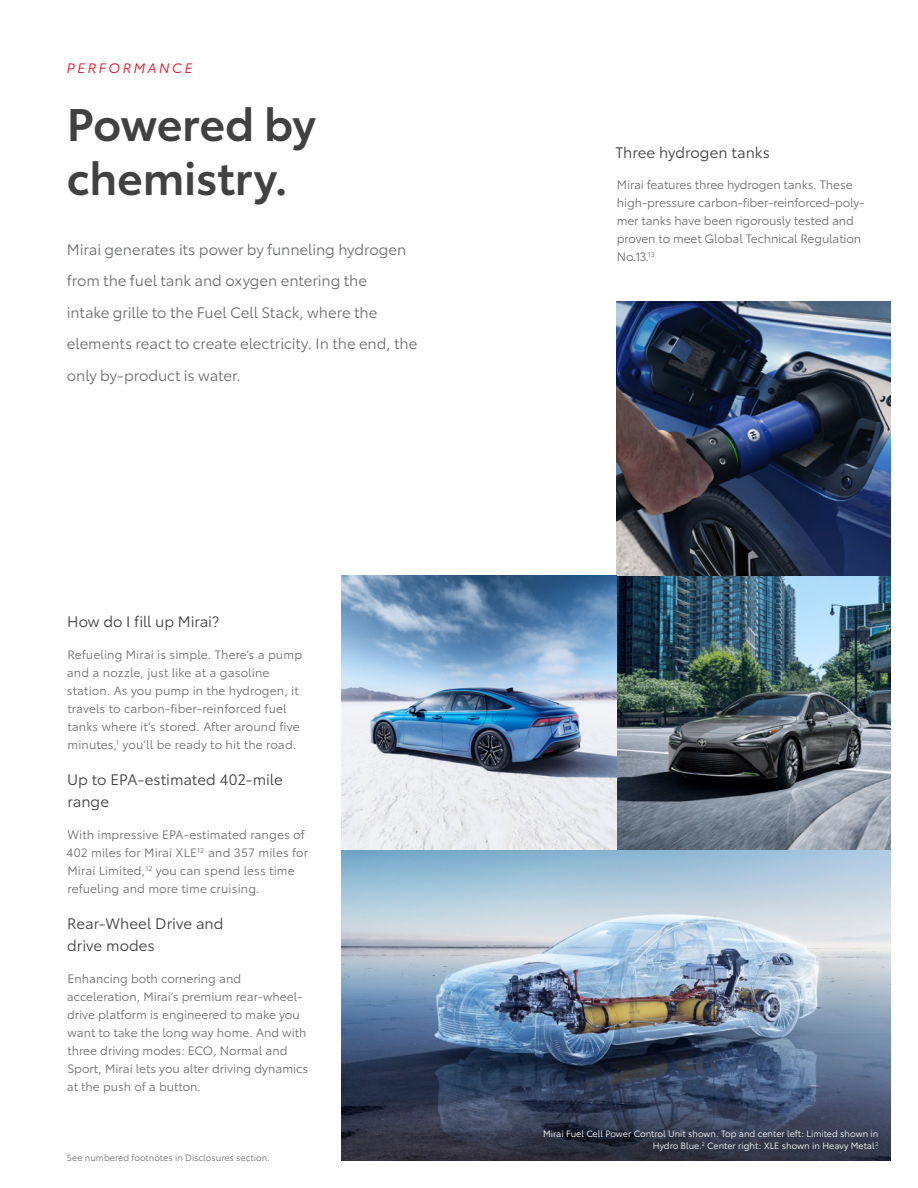
<style>
.page{position:relative;width:918px;height:1188px;background:#fff}
.page>*{position:absolute;margin:0;border:0;box-sizing:border-box;transform-origin:0 0}
.t1{font:600 45px/54px "Toyota Type";letter-spacing:-.01em;color:#414042}
.t2{font:15px/31.5px "Toyota Type";letter-spacing:-.005em;color:#6d6e71}
.t3{font:15px/22.5px "Toyota Type";color:#414042}
.t4{font:italic 13.5px "Toyota Type";letter-spacing:.2em;color:#eb0a1e}
.t5{font:12px/18px "Toyota Type";color:#6d6e71}
.t6{font:9px/12px "Toyota Type";color:#fff;text-align:right}
.t7{font:9px "Toyota Type";color:#6d6e71}
</style>
<div class="page">
<img style="left:616px;top:301px;width:275px;height:550px">
<img style="left:342px;top:576px;width:274px;height:275px">
<img style="left:342px;top:851px;width:549px;height:310px">
<p class="t4" style="left:67px;top:58px;width:127px">PERFORMANCE</p>
<h1 class="t1" style="left:67px;top:94px;width:251px">Powered by chemistry.</h1>
<p class="t2" style="left:67px;top:232px;width:352px">Mirai generates its power by funneling hydrogen from the fuel tank and oxygen entering the<br>intake grille to the Fuel Cell Stack, where the elements react to create electricity. In the end, the only by-product is water.</p>
<p class="t3" style="left:67px;top:609px;width:154px">How do I fill up Mirai?</p>
<p class="t5" style="left:67px;top:644px;width:237px">Refueling Mirai is simple. There’s a pump and a nozzle, just like at a gasoline station. As you pump in the hydrogen, it travels to carbon-fiber-reinforced fuel tanks where it’s stored. After around five minutes,<sup>1</sup> you’ll be ready to hit the road.</p>
<p class="t3" style="left:67px;top:767px;width:217px">Up to EPA-estimated 402-mile range</p>
<p class="t5" style="left:67px;top:824px;width:243px">With impressive EPA-estimated ranges of 402 miles for Mirai XLE<sup>12</sup> and 357 miles for Mirai Limited,<sup>12</sup> you can spend less time refueling and more time cruising.</p>
<p class="t3" style="left:67px;top:911px;width:158px">Rear-Wheel Drive and drive modes</p>
<p class="t5" style="left:67px;top:968px;width:243px">Enhancing both cornering and acceleration, Mirai’s premium rear-wheel&shy;drive platform is engineered to make you want to take the long way home. And with three driving modes: ECO, Normal and Sport, Mirai lets you alter driving dynamics at the push of a button.</p>
<p class="t7" style="left:67px;top:1151px;width:204px">See numbered footnotes in Disclosures section.</p>
<p class="t3" style="left:615px;top:140px;width:156px">Three hydrogen tanks</p>
<p class="t5" style="left:617px;top:175px;width:249px">Mirai features three hydrogen tanks. These high-pressure carbon-fiber-reinforced-poly&shy;mer tanks have been rigorously tested and proven to meet Global Technical Regulation No.13.<sup>13</sup></p>
<p class="t6" style="left:543px;top:1127px;width:337px">Mirai Fuel Cell Power Control Unit shown. Top and center left: Limited shown in<br>Hydro Blue.<sup>2</sup> Center right: XLE shown in Heavy Metal.<sup>2</sup></p>
</div>
